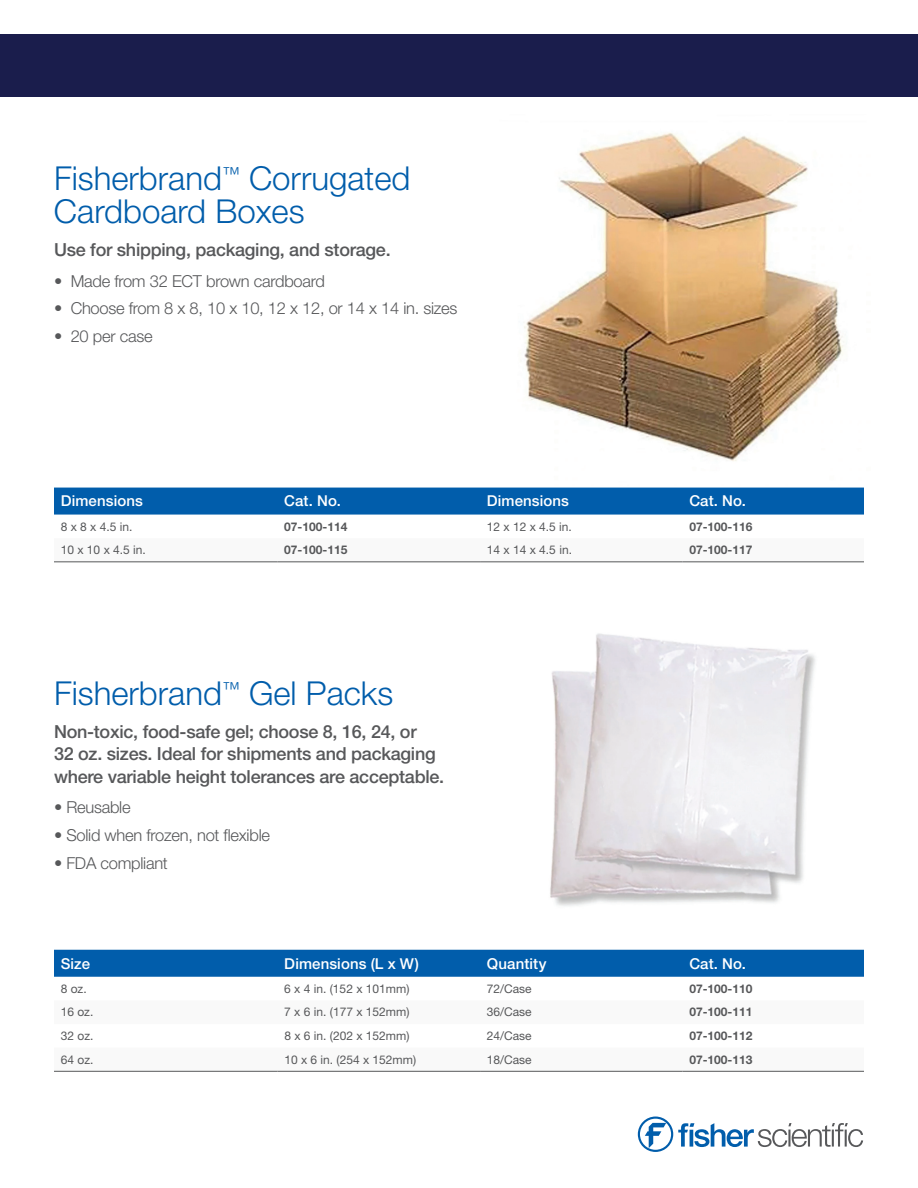
<style>
.page{position:relative;width:918px;height:1188px;background:#fff}
.page>*{position:absolute;margin:0;border:0;box-sizing:border-box;transform-origin:0 0}
.t1{font:300 33px/33px "Helvetica Neue LT Std";color:#015dab}
.t2{font:500 18px/22.5px "Helvetica Neue LT Std";letter-spacing:-.015em;color:#57585a}
.t3{font:300 16.5px "Helvetica Neue LT Std";letter-spacing:-.015em;color:#57585a}
.t4{font:500 15px "Helvetica Neue LT Std";letter-spacing:.005em;color:#fff}
.t5{font:12px "Helvetica Neue LT Std";color:#57585a}
.t6{font:700 12px "Helvetica Neue LT Std";color:#57585a}
</style>
<div class="page">
<img style="left:524px;top:132px;width:320px;height:329px">
<img style="left:550px;top:633px;width:265px;height:273px">
<svg style="left:638px;top:1117px;width:225px;height:35px"></svg>
<div style="left:0;top:34px;width:918px;height:64px;background:#1a1d4c"></div>
<div style="left:54px;top:488px;width:810px;height:27px;background:#015dab"></div>
<svg style="left:54px;top:561px;width:810px;height:1px"></svg>
<hr style="left:54px;top:562px;width:224px;height:1px;background:#57585a">
<hr style="left:278px;top:562px;width:202px;height:1px;background:#57585a">
<hr style="left:480px;top:562px;width:203px;height:1px;background:#57585a">
<hr style="left:683px;top:562px;width:181px;height:1px;background:#57585a">
<div style="left:54px;top:950px;width:810px;height:27px;background:#015dab"></div>
<svg style="left:54px;top:1070px;width:810px;height:1px"></svg>
<hr style="left:54px;top:1071px;width:224px;height:1px;background:#57585a">
<hr style="left:278px;top:1071px;width:202px;height:1px;background:#57585a">
<hr style="left:480px;top:1071px;width:203px;height:1px;background:#57585a">
<hr style="left:683px;top:1071px;width:181px;height:1px;background:#57585a">
<h1 class="t1" style="left:54px;top:161px;width:358px">Fisherbrand<sup>™</sup> Corrugated<br>Cardboard Boxes</h1>
<h2 class="t2" style="left:54px;top:238px;width:338px">Use for shipping, packaging, and storage.</h2>
<h3 class="t3" style="left:54px;top:271px;width:273px">• Made from 32 ECT brown cardboard</h3>
<h3 class="t3" style="left:54px;top:298px;width:405px">• Choose from 8 x 8, 10 x 10, 12 x 12, or 14 x 14 in. sizes</h3>
<h3 class="t3" style="left:54px;top:326px;width:100px">• 20 per case</h3>
<p class="t4" style="left:61px;top:492px;width:84px">Dimensions</p>
<p class="t4" style="left:284px;top:492px;width:58px">Cat. No.</p>
<p class="t4" style="left:487px;top:492px;width:84px">Dimensions</p>
<p class="t4" style="left:689px;top:492px;width:58px">Cat. No.</p>
<p class="t5" style="left:61px;top:519px;width:73px">8 x 8 x 4.5 in.</p>
<p class="t6" style="left:284px;top:519px;width:65px">07-100-114</p>
<p class="t5" style="left:487px;top:519px;width:87px">12 x 12 x 4.5 in.</p>
<p class="t6" style="left:689px;top:519px;width:65px">07-100-116</p>
<p class="t5" style="left:61px;top:543px;width:87px">10 x 10 x 4.5 in.</p>
<p class="t6" style="left:284px;top:543px;width:65px">07-100-115</p>
<p class="t5" style="left:487px;top:543px;width:87px">14 x 14 x 4.5 in.</p>
<p class="t6" style="left:689px;top:543px;width:65px">07-100-117</p>
<h1 class="t1" style="left:54px;top:676px;width:341px">Fisherbrand<sup>™</sup> Gel Packs</h1>
<h2 class="t2" style="left:54px;top:720px;width:392px">Non-toxic, food-safe gel; choose 8, 16, 24, or<br>32 oz. sizes. Ideal for shipments and packaging where variable height tolerances are acceptable.</h2>
<h3 class="t3" style="left:54px;top:798px;width:78px">• Reusable</h3>
<h3 class="t3" style="left:54px;top:825px;width:218px">• Solid when frozen, not flexible</h3>
<h3 class="t3" style="left:54px;top:853px;width:115px">• FDA compliant</h3>
<p class="t4" style="left:61px;top:954px;width:31px">Size</p>
<p class="t4" style="left:284px;top:954px;width:136px">Dimensions (L x W)</p>
<p class="t4" style="left:487px;top:954px;width:61px">Quantity</p>
<p class="t4" style="left:689px;top:954px;width:58px">Cat. No.</p>
<p class="t5" style="left:61px;top:981px;width:27px">8 oz.</p>
<p class="t5" style="left:284px;top:981px;width:127px">6 x 4 in. (152 x 101mm)</p>
<p class="t5" style="left:487px;top:981px;width:46px">72/Case</p>
<p class="t6" style="left:689px;top:981px;width:65px">07-100-110</p>
<p class="t5" style="left:61px;top:1005px;width:34px">16 oz.</p>
<p class="t5" style="left:284px;top:1005px;width:127px">7 x 6 in. (177 x 152mm)</p>
<p class="t5" style="left:487px;top:1005px;width:46px">36/Case</p>
<p class="t6" style="left:689px;top:1005px;width:65px">07-100-111</p>
<p class="t5" style="left:61px;top:1029px;width:34px">32 oz.</p>
<p class="t5" style="left:284px;top:1029px;width:127px">8 x 6 in. (202 x 152mm)</p>
<p class="t5" style="left:487px;top:1029px;width:46px">24/Case</p>
<p class="t6" style="left:689px;top:1028px;width:65px">07-100-112</p>
<p class="t5" style="left:61px;top:1052px;width:34px">64 oz.</p>
<p class="t5" style="left:284px;top:1052px;width:133px">10 x 6 in. (254 x 152mm)</p>
<p class="t5" style="left:487px;top:1052px;width:46px">18/Case</p>
<p class="t6" style="left:689px;top:1052px;width:65px">07-100-113</p>
</div>
